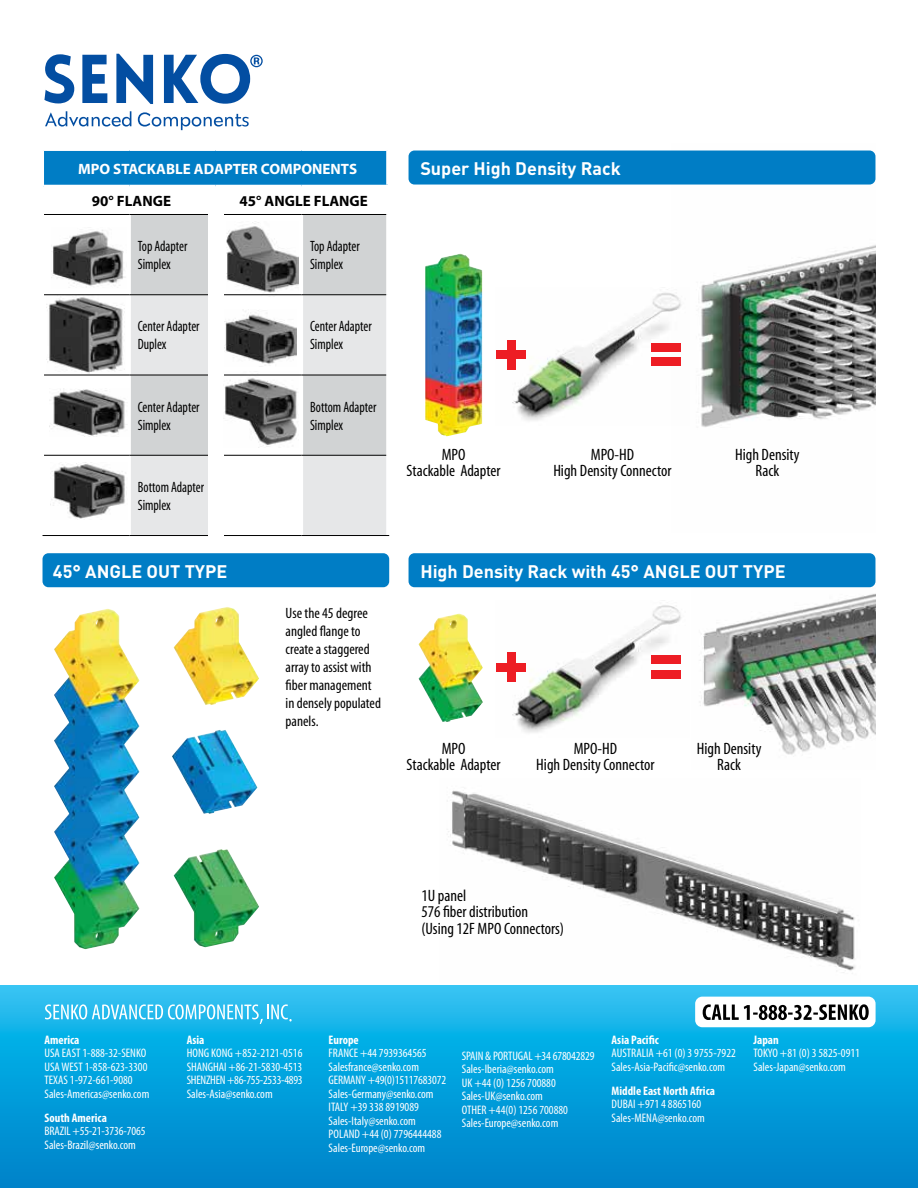
<style>
.page{position:relative;width:918px;height:1188px;background:#fff}
.page>*{position:absolute;margin:0;border:0;box-sizing:border-box;transform-origin:0 0}
.t1{font:700 18px "DIN";color:#fff}
.t2{font:condensed 16.5px/16.5px "Myriad";color:#000;text-align:center}
.t3{font:condensed 15px/18px "Myriad";color:#000;scale:.9 1}
.t4{font:condensed 15px/18px "Myriad";color:#000}
.t5{font:700 15px "Myriad";color:#fff}
.t6{font:700 15px "Myriad";color:#000}
.t7{font:condensed 12.3px/13.5px "Myriad Pro";color:#fff}
.t8{font:700 condensed 12.3px "Myriad Pro";color:#fff}
</style>
<div class="page">
<img style="left:448px;top:790px;width:407px;height:183px">
<img style="left:692px;top:583px;width:183px;height:172px">
<img style="left:672px;top:150px;width:203px;height:277px">
<div style="left:409px;top:151px;width:466px;height:34px;background:#007dc5;border-radius:6px"></div>
<div style="left:409px;top:553px;width:466px;height:34px;background:#007dc5;border-radius:6px"></div>
<div style="left:43px;top:553px;width:346px;height:34px;background:#007dc5;border-radius:6px"></div>
<svg style="left:0;top:986px;width:918px;height:202px;background:#079fdc"></svg>
<div style="left:43px;top:150px;width:345px;height:36px;background:#007dc5"></div>
<div style="left:131px;top:215px;width:255px;height:79px;background:#d1d3d4"></div>
<svg style="left:131px;top:295px;width:255px;height:240px;fill:#e6e7e8"></svg>
<hr style="left:43px;top:151px;width:1px;height:35px;background:#fff">
<hr style="left:43px;top:149px;width:86px;height:2px;background:#fff">
<hr style="left:129px;top:149px;width:86px;height:2px;background:#fff">
<hr style="left:215px;top:149px;width:87px;height:2px;background:#fff">
<hr style="left:302px;top:149px;width:87px;height:2px;background:#fff">
<hr style="left:386px;top:151px;width:3px;height:34px;background:#fff">
<hr style="left:44px;top:185px;width:85px;height:3px;background:#fff">
<hr style="left:129px;top:185px;width:86px;height:3px;background:#fff">
<hr style="left:215px;top:185px;width:87px;height:3px;background:#fff">
<hr style="left:302px;top:185px;width:87px;height:3px;background:#fff">
<hr style="left:300px;top:215px;width:3px;height:79px;background:#fff">
<hr style="left:300px;top:295px;width:3px;height:80px;background:#fff">
<hr style="left:300px;top:375px;width:3px;height:80px;background:#fff">
<hr style="left:300px;top:456px;width:3px;height:79px;background:#fff">
<hr style="left:44px;top:214px;width:85px;height:1px;background:#000">
<hr style="left:129px;top:214px;width:86px;height:1px;background:#000">
<hr style="left:215px;top:214px;width:87px;height:1px;background:#000">
<hr style="left:302px;top:214px;width:84px;height:1px;background:#000">
<hr style="left:44px;top:294px;width:85px;height:1px;background:#000">
<hr style="left:129px;top:294px;width:79px;height:1px;background:#000">
<hr style="left:223px;top:294px;width:79px;height:1px;background:#000">
<hr style="left:302px;top:294px;width:84px;height:1px;background:#000">
<hr style="left:44px;top:375px;width:85px;height:1px;background:#000">
<hr style="left:129px;top:375px;width:79px;height:1px;background:#000">
<hr style="left:223px;top:375px;width:79px;height:1px;background:#000">
<hr style="left:302px;top:375px;width:84px;height:1px;background:#000">
<hr style="left:44px;top:455px;width:85px;height:1px;background:#000">
<hr style="left:129px;top:455px;width:79px;height:1px;background:#000">
<hr style="left:223px;top:455px;width:79px;height:1px;background:#000">
<hr style="left:302px;top:455px;width:84px;height:1px;background:#000">
<hr style="left:43px;top:535px;width:86px;height:1px;background:#000">
<hr style="left:129px;top:535px;width:86px;height:1px;background:#000">
<hr style="left:215px;top:535px;width:87px;height:1px;background:#000">
<hr style="left:302px;top:535px;width:87px;height:1px;background:#000">
<img style="left:425px;top:254px;width:57px;height:182px">
<img style="left:512px;top:288px;width:177px;height:137px">
<img style="left:516px;top:294px;width:165px;height:118px">
<img style="left:496px;top:605px;width:174px;height:128px">
<img style="left:516px;top:606px;width:165px;height:118px">
<div style="left:507px;top:340px;width:9px;height:30px;background:#ed1d24"></div>
<div style="left:496px;top:350px;width:30px;height:9px;background:#ed1d24"></div>
<div style="left:507px;top:652px;width:9px;height:30px;background:#ed1d24"></div>
<div style="left:496px;top:663px;width:30px;height:8px;background:#ed1d24"></div>
<div style="left:652px;top:357px;width:29px;height:9px;background:#ed1d24"></div>
<div style="left:652px;top:343px;width:29px;height:9px;background:#ed1d24"></div>
<div style="left:652px;top:670px;width:29px;height:9px;background:#ed1d24"></div>
<div style="left:652px;top:655px;width:29px;height:9px;background:#ed1d24"></div>
<div style="left:208px;top:197px;width:16px;height:349px;background:#fff"></div>
<img style="left:227px;top:221px;width:71px;height:76px">
<img style="left:224px;top:310px;width:72px;height:57px">
<img style="left:224px;top:372px;width:74px;height:76px">
<img style="left:53px;top:230px;width:73px;height:56px">
<img style="left:47px;top:294px;width:78px;height:80px">
<img style="left:49px;top:388px;width:78px;height:49px">
<img style="left:50px;top:463px;width:76px;height:56px">
<img style="left:172px;top:607px;width:87px;height:340px">
<img style="left:54px;top:609px;width:86px;height:340px">
<img style="left:419px;top:614px;width:64px;height:108px">
<svg style="left:44px;top:54px;width:30px;height:49px"></svg>
<svg style="left:82px;top:55px;width:25px;height:48px"></svg>
<svg style="left:116px;top:54px;width:37px;height:50px"></svg>
<svg style="left:164px;top:54px;width:99px;height:50px"></svg>
<svg style="left:45px;top:111px;width:86px;height:16px"></svg>
<svg style="left:138px;top:112px;width:111px;height:18px"></svg>
<svg style="left:45px;top:1004px;width:247px;height:20px;background:#5bcaf0"></svg>
<div style="left:695px;top:997px;width:181px;height:30px;background:#fff;border-radius:7px"></div>
<svg style="left:703px;top:1004px;width:166px;height:16px"></svg>
<p class="t5" style="left:78px;top:161px;width:281px">MPO STACKABLE ADAPTER COMPONENTS</p>
<p class="t6" style="left:92px;top:193px;width:81px">90° FLANGE</p>
<p class="t6" style="left:240px;top:193px;width:130px">45° ANGLE FLANGE</p>
<p class="t3" style="left:138px;top:238px;width:57px">Top Adapter<br>Simplex</p>
<p class="t3" style="left:310px;top:238px;width:57px">Top Adapter<br>Simplex</p>
<p class="t3" style="left:138px;top:318px;width:70px">Center Adapter<br>Duplex</p>
<p class="t3" style="left:310px;top:318px;width:70px">Center Adapter<br>Simplex</p>
<p class="t3" style="left:138px;top:398px;width:70px">Center Adapter<br>Simplex</p>
<p class="t3" style="left:310px;top:398px;width:75px">Bottom Adapter<br>Simplex</p>
<p class="t3" style="left:138px;top:479px;width:75px">Bottom Adapter<br>Simplex</p>
<h1 class="t1" style="left:420px;top:157px;width:202px">Super High Density Rack</h1>
<h2 class="t2" style="left:407px;top:447px;width:96px">MPO<br>Stackable Adapter</h2>
<h2 class="t2" style="left:553px;top:447px;width:120px">MPO-HD<br>High Density Connector</h2>
<h2 class="t2" style="left:735px;top:447px;width:66px">High Density<br>Rack</h2>
<h1 class="t1" style="left:53px;top:559px;width:176px">45° ANGLE OUT TYPE</h1>
<h1 class="t1" style="left:420px;top:559px;width:367px">High Density Rack with 45° ANGLE OUT TYPE</h1>
<p class="t4" style="left:286px;top:604px;width:97px">Use the 45 degree angled flange to create a staggered array to assist with fiber management in densely populated panels.</p>
<h2 class="t2" style="left:407px;top:741px;width:96px">MPO<br>Stackable Adapter</h2>
<h2 class="t2" style="left:536px;top:741px;width:120px">MPO-HD<br>High Density Connector</h2>
<h2 class="t2" style="left:697px;top:741px;width:66px">High Density<br>Rack</h2>
<h2 class="t2" style="left:421px;top:888px;width:144px;text-align:left">1U panel<br>576 fiber distribution (Using 12F MPO Connectors)</h2>
<p class="t8" style="left:44px;top:1032px;width:37px">America</p>
<p class="t7" style="left:44px;top:1046px;width:106px">USA EAST 1-888-32-SENKO<br>USA WEST 1-858-623-3300<br>TEXAS 1-972-661-9080<br>Sales-Americas@senko.com</p>
<p class="t8" style="left:44px;top:1110px;width:64px">South America</p>
<p class="t7" style="left:44px;top:1124px;width:103px">BRAZIL +55-21-3736-7065<br>Sales-Brazil@senko.com</p>
<p class="t8" style="left:187px;top:1032px;width:19px">Asia</p>
<p class="t7" style="left:187px;top:1046px;width:118px;text-align:justify">HONG KONG +852-2121-0516<br>SHANGHAI +86-21-5830-4513<br>SHENZHEN +86-755-2533-4893<br>Sales-Asia@senko.com</p>
<p class="t8" style="left:329px;top:1032px;width:32px">Europe</p>
<p class="t7" style="left:329px;top:1046px;width:119px">FRANCE +44 7939364565<br>Salesfrance@senko.com<br>GERMANY +49(0)15117683072<br>Sales-Germany@senko.com<br>ITALY +39 338 8919089<br>Sales-Italy@senko.com<br>POLAND +44 (0) 7796444488<br>Sales-Europe@senko.com</p>
<p class="t7" style="left:462px;top:1049px;width:134px">SPAIN &amp; PORTUGAL +34 678042829<br>Sales-Iberia@senko.com<br>UK +44 (0) 1256 700880<br>Sales-UK@senko.com<br>OTHER +44(0) 1256 700880<br>Sales-Europe@senko.com</p>
<p class="t8" style="left:612px;top:1032px;width:49px">Asia Pacific</p>
<p class="t7" style="left:612px;top:1046px;width:126px">AUSTRALIA +61 (0) 3 9755-7922<br>Sales-Asia-Pacific@senko.com</p>
<p class="t8" style="left:612px;top:1083px;width:105px">Middle East North Africa</p>
<p class="t7" style="left:612px;top:1097px;width:95px">DUBAI +971 4 8865160<br>Sales-MENA@senko.com</p>
<p class="t8" style="left:754px;top:1032px;width:27px">Japan</p>
<p class="t7" style="left:754px;top:1046px;width:108px">TOKYO +81 (0) 3 5825-0911<br>Sales-Japan@senko.com</p>
</div>
